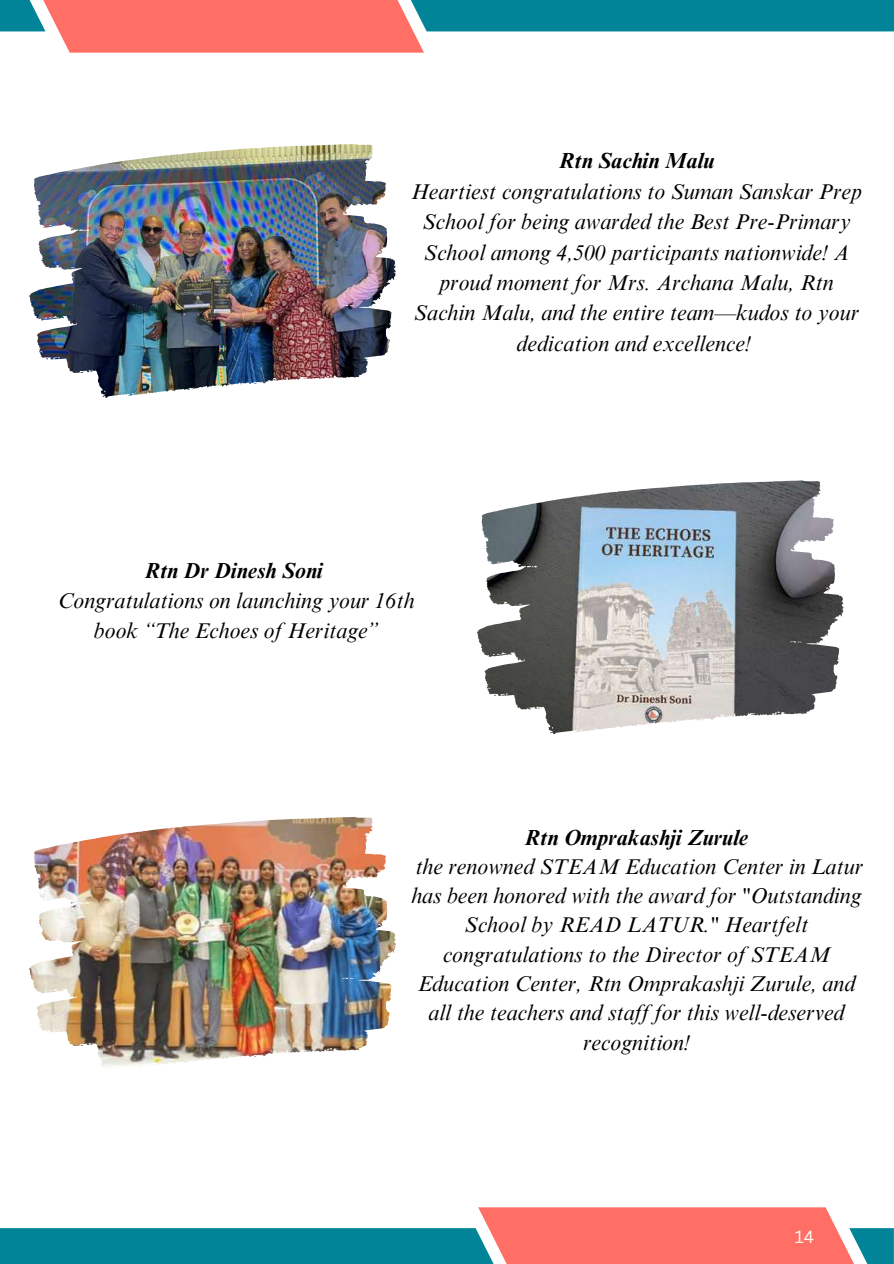
<style>
.page{position:relative;width:894px;height:1264px;background:#fff}
.page>*{position:absolute;margin:0;border:0;box-sizing:border-box;transform-origin:0 0}
.t1{font:italic 21.75px/30.3px "Times NRMT Pro";color:#000;text-align:center}
.t2{font:italic 700 21.75px "Times NRMT Pro";color:#000}
.t3{font:17.1px "Canva Sans";color:#fffbf2}
</style>
<div class="page">
<img style="left:29px;top:144px;width:815px;height:923px">
<svg style="left:0;top:0;width:893px;height:53px"></svg>
<svg style="left:0;top:1207px;width:893px;height:56px"></svg>
<img style="left:343px;top:158px;width:52px;height:110px">
<img style="left:343px;top:830px;width:52px;height:111px">
<img style="left:790px;top:494px;width:53px;height:110px">
<p class="t2" style="left:558px;top:153px;width:157px">Rtn Sachin Malu</p>
<p class="t1" style="left:411px;top:179px;width:452px">Heartiest congratulations to Suman Sanskar Prep School for being awarded the Best Pre-Primary School among 4,500 participants nationwide! A proud moment for Mrs. Archana Malu, Rtn Sachin Malu, and the entire team—kudos to your dedication and excellence!</p>
<p class="t2" style="left:144px;top:562px;width:180px">Rtn Dr Dinesh Soni</p>
<p class="t1" style="left:58px;top:588px;width:358px">Congratulations on launching your 16th book “The Echoes of Heritage”</p>
<p class="t2" style="left:524px;top:829px;width:225px">Rtn Omprakashji Zurule</p>
<p class="t1" style="left:411px;top:854px;width:453px;line-height:29.2px">the renowned STEAM Education Center in Latur has been honored with the award for "Outstanding School by READ LATUR." Heartfelt congratulations to the Director of STEAM Education Center, Rtn Omprakashji Zurule, and all the teachers and staff for this well-deserved recognition!</p>
<p class="t3" style="left:794px;top:1224px;width:21px">14</p>
</div>
